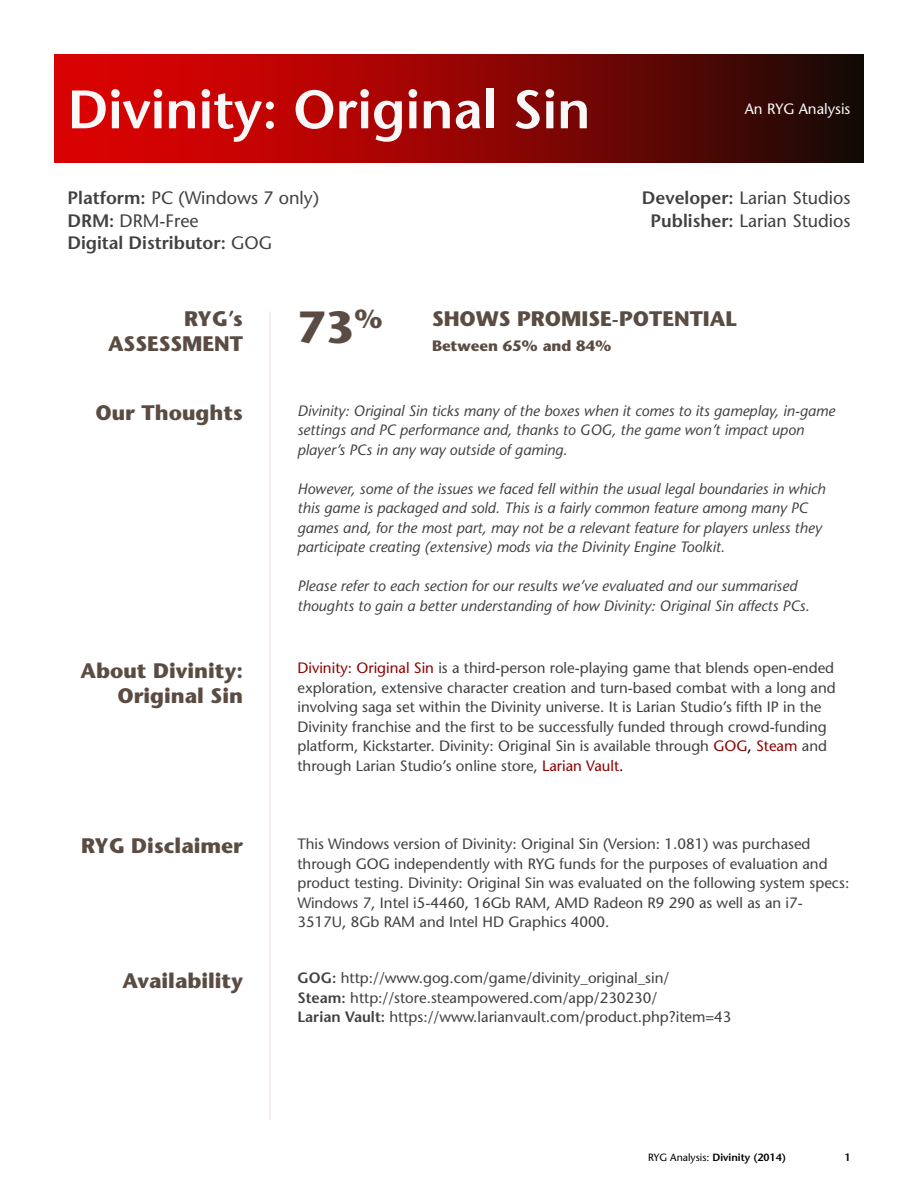
<style>
.page{position:relative;width:918px;height:1188px;background:#fff}
.page>*{position:absolute;margin:0;border:0;box-sizing:border-box;transform-origin:0 0}
.t1{font:600 54px "Stone Sans Std";color:#f8f8f9}
.t2{font:700 45px "Stone Sans Std";color:#5a4c43}
.t3{font:700 26.25px "Stone Sans Std";color:#5a4c43}
.t4{font:700 21px/25.2px "Stone Sans Std";color:#5a4c43;text-align:right}
.t5{font:600 18px/22.5px "Stone Sans Std";color:#414042}
.t6{font:500 18px/22.5px "Stone Sans Std";color:#414042;text-align:center}
.t7{font:500 15px/19.5px "Stone Sans Std";color:#414042}
.t8{font:italic 500 15px/19.5px "Stone Sans Std";color:#414042}
.t9{font:700 15px "Stone Sans Std";color:#5a4c43}
.t10{font:500 15px "Stone Sans Std";color:#f8f8f9}
.t11{font:600 10.5px "Stone Sans Std";color:#000}
.s1{font-weight:500}
.s2{font-weight:600}
.s3{color:#8b0301}
.s4{color:#000}
</style>
<div class="page">
<svg style="left:55px;top:55px;width:809px;height:107px;background:#8b0503"></svg>
<hr style="left:269px;top:311px;width:2px;height:809px;background:#692700">
<h1 class="t1" style="left:68px;top:77px;width:524px">Divinity: Original Sin</h1>
<p class="t10" style="left:745px;top:100px;width:107px">An RYG Analysis</p>
<p class="t5" style="left:68px;top:186px;width:253px">Platform: <span class="s1">PC (Windows 7 only)<br></span>DRM: <span class="s1">DRM-Free<br></span>Digital Distributor: <span class="s1">GOG</span></p>
<p class="t6" style="left:642px;top:187px;width:210px"><span class="s2">Developer:</span> Larian Studios<br><span class="s2">Publisher:</span> Larian Studios</p>
<h3 class="t3" style="left:354px;top:304px;width:30px">%</h3>
<h3 class="t4" style="left:108px;top:306px;width:136px">RYG’s<br>ASSESSMENT</h3>
<h3 class="t4" style="left:432px;top:306px;width:307px">SHOWS PROMISE-POTENTIAL</h3>
<h2 class="t2" style="left:297px;top:301px;width:58px">73</h2>
<p class="t9" style="left:432px;top:337px;width:181px">Between 65% and 84%</p>
<h3 class="t4" style="left:95px;top:400px;width:149px">Our Thoughts</h3>
<p class="t8" style="left:297px;top:401px;width:539px">Divinity: Original Sin ticks many of the boxes when it comes to its gameplay, in-game settings and PC performance and, thanks to GOG, the game won’t impact upon player’s PCs in any way outside of gaming.</p>
<p class="t8" style="left:297px;top:479px;width:530px">However, some of the issues we faced fell within the usual legal boundaries in which this game is packaged and sold. This is a fairly common feature among many PC games and, for the most part, may not be a relevant feature for players unless they participate creating (extensive) mods via the Divinity Engine Toolkit.</p>
<p class="t8" style="left:297px;top:576px;width:514px">Please refer to each section for our results we’ve evaluated and our summarised thoughts to gain a better understanding of how Divinity: Original Sin affects PCs.</p>
<h3 class="t4" style="left:80px;top:658px;width:164px">About Divinity:<br>Original Sin</h3>
<p class="t7" style="left:297px;top:658px;width:540px"><span class="s3">Divinity: Original Sin</span> is a third-person role-playing game that blends open-ended exploration, extensive character creation and turn-based combat with a long and involving saga set within the Divinity universe. It is Larian Studio’s fifth IP in the Divinity franchise and the first to be successfully funded through crowd-funding platform, Kickstarter. Divinity: Original Sin is available through <span class="s3">GOG</span><span class="s4">,</span> <span class="s3">Steam</span> and through Larian Studio’s online store, <span class="s3">Larian Vault</span><span class="s4">.</span></p>
<h3 class="t4" style="left:81px;top:834px;width:163px">RYG Disclaimer</h3>
<p class="t7" style="left:297px;top:834px;width:553px">This Windows version of Divinity: Original Sin (Version: 1.081) was purchased through GOG independently with RYG funds for the purposes of evaluation and product testing. Divinity: Original Sin was evaluated on the following system specs:<br>Windows 7, Intel i5-4460, 16Gb RAM, AMD Radeon R9 290 as well as an i7- 3517U, 8Gb RAM and Intel HD Graphics 4000.</p>
<h3 class="t4" style="left:122px;top:968px;width:122px">Availability</h3>
<p class="t7" style="left:297px;top:969px;width:435px"><span class="s2">GOG:</span> http://www.gog.com/game/divinity_original_sin/<br><span class="s2">Steam:</span> http://store.steampowered.com/app/230230/<br><span class="s2">Larian Vault:</span> https://www.larianvault.com/product.php?item=43</p>
<p class="t11" style="left:648px;top:1151px;width:139px"><span class="s1">RYG Analysis:</span> Divinity (2014)</p>
<p class="t11" style="left:844px;top:1151px;width:8px">1</p>
</div>
